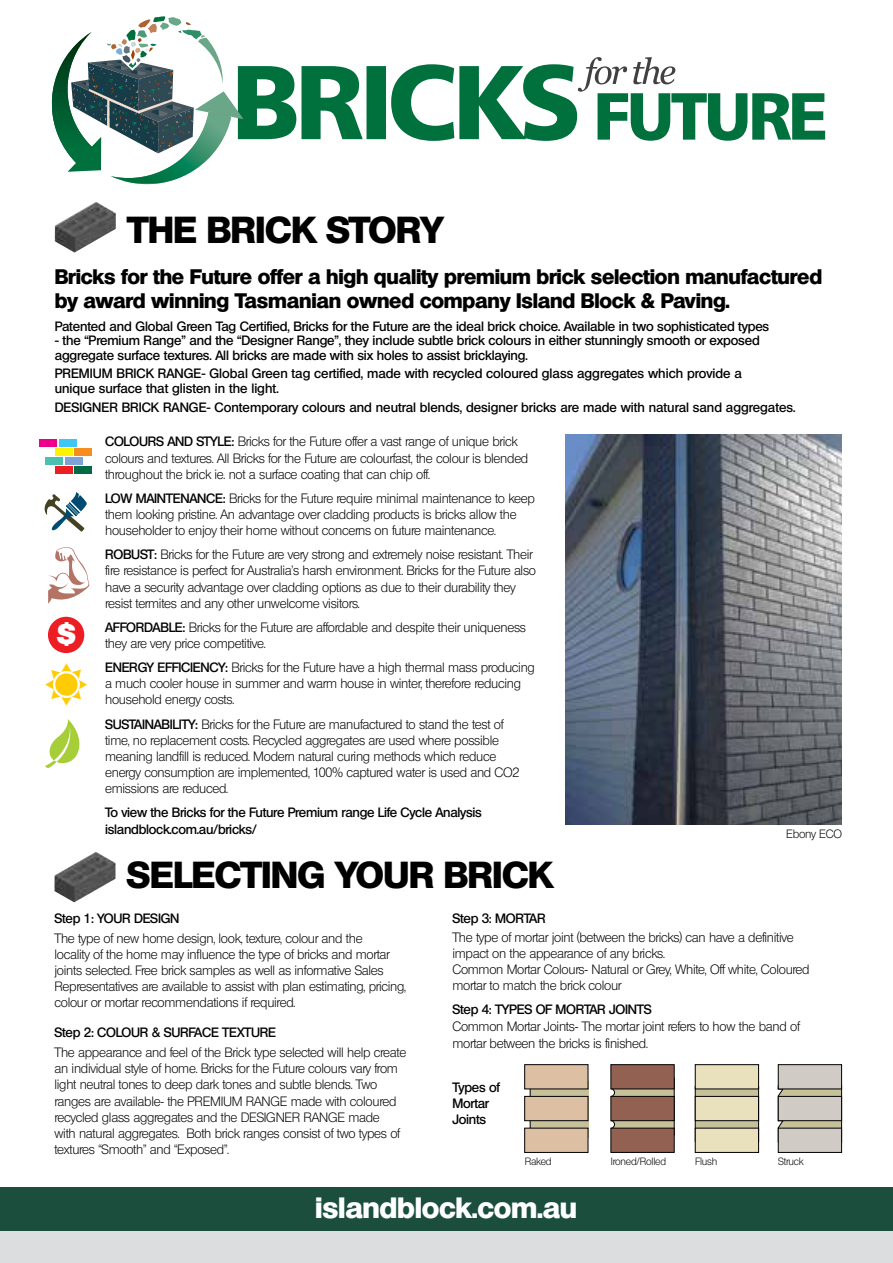
<style>
.page{position:relative;width:893px;height:1263px;background:#fff}
.page>*{position:absolute;margin:0;border:0;box-sizing:border-box;transform-origin:0 0}
.t1{font:800 36.45px "Olympia";letter-spacing:-.01em;color:#000}
.t2{font:800 28.5px "Olympia";letter-spacing:-.01em;color:#fff}
.t3{font:800 27.75px "Olympia";color:#fff}
.t4{font:800 20.4px/23.4px "Olympia";letter-spacing:-.01em;color:#000}
.t5{font:300 13.2px/16px "Olympia";letter-spacing:-.02em;color:#000}
.t6{font:600 13.2px/16px "Olympia";letter-spacing:-.01em;color:#000}
.t7{font:300 11.7px "Olympia";letter-spacing:-.02em;color:#000}
.t8{font:300 10.2px "Olympia";letter-spacing:-.02em;color:#000}
.s1{font-weight:600}
</style>
<div class="page">
<div style="left:0;top:1187px;width:893px;height:45px;background:#1b4e3c"></div>
<svg style="left:777px;top:1085px;width:65px;height:58px"></svg>
<div style="left:695px;top:1086px;width:64px;height:56px;background:linear-gradient(to right,#c6c19b,#c6c19b)"></div>
<hr style="left:695px;top:1086px;width:1px;height:56px;background:#000">
<svg style="left:611px;top:1089px;width:64px;height:39px"></svg>
<svg style="left:531px;top:1089px;width:57px;height:39px"></svg>
<hr style="left:530px;top:1079px;width:1px;height:57px;background:#000">
<svg style="left:51px;top:16px;width:774px;height:169px"></svg>
<img style="left:55px;top:202px;width:61px;height:51px">
<img style="left:566px;top:435px;width:276px;height:389px">
<img style="left:54px;top:851px;width:61px;height:51px">
<div style="left:524px;top:1128px;width:64px;height:25px;background:#ddbfa4;border:1px solid #000"></div>
<div style="left:524px;top:1096px;width:64px;height:25px;background:#ddbfa4;border:1px solid #000"></div>
<div style="left:524px;top:1064px;width:64px;height:25px;background:#ddbfa4;border:1px solid #000"></div>
<div style="left:610px;top:1128px;width:65px;height:25px;background:#926152;border:1px solid #000"></div>
<div style="left:610px;top:1096px;width:65px;height:25px;background:#926152;border:1px solid #000"></div>
<div style="left:610px;top:1064px;width:65px;height:25px;background:#926152;border:1px solid #000"></div>
<div style="left:695px;top:1128px;width:64px;height:25px;background:#e9e0be;border:1px solid #000"></div>
<div style="left:695px;top:1096px;width:64px;height:25px;background:#e9e0be;border:1px solid #000"></div>
<div style="left:695px;top:1064px;width:64px;height:25px;background:#e9e0be;border:1px solid #000"></div>
<div style="left:778px;top:1128px;width:64px;height:25px;background:#d1cbc5;border:1px solid #000"></div>
<div style="left:778px;top:1096px;width:64px;height:25px;background:#d1cbc5;border:1px solid #000"></div>
<div style="left:778px;top:1064px;width:64px;height:25px;background:#d1cbc5;border:1px solid #000"></div>
<hr style="left:758px;top:1086px;width:1px;height:56px;background:#000">
<div style="left:48px;top:617px;width:36px;height:36px;background:#ed1d24;border-radius:50%"></div>
<svg style="left:45px;top:719px;width:35px;height:49px"></svg>
<svg style="left:48px;top:547px;width:42px;height:57px"></svg>
<div style="left:39px;top:439px;width:18px;height:7px;background:#ec008c"></div>
<div style="left:59px;top:439px;width:17px;height:7px;background:#3ec7f4"></div>
<div style="left:55px;top:448px;width:17px;height:8px;background:#fff200"></div>
<div style="left:75px;top:448px;width:17px;height:8px;background:#f78d1e"></div>
<div style="left:45px;top:457px;width:18px;height:8px;background:#4ac0b2"></div>
<div style="left:65px;top:457px;width:17px;height:8px;background:#80a1d4"></div>
<svg style="left:45px;top:492px;width:42px;height:40px"></svg>
<div style="left:55px;top:467px;width:17px;height:7px;background:#ed1d24"></div>
<div style="left:75px;top:467px;width:17px;height:7px;background:#006b45"></div>
<div style="left:0;top:1231px;width:893px;height:32px;background:#dcddde"></div>
<svg style="left:55px;top:673px;width:23px;height:23px"></svg>
<h1 class="t1" style="left:127px;top:208px;width:318px">THE BRICK STORY</h1>
<h3 class="t4" style="left:55px;top:265px;width:769px">Bricks for the Future offer a high quality premium brick selection manufactured by award winning Tasmanian owned company Island Block &amp; Paving.</h3>
<p class="t6" style="left:55px;top:318px;width:716px">Patented and Global Green Tag Certified, Bricks for the Future are the ideal brick choice. Available in two sophisticated types</p>
<p class="t6" style="left:55px;top:333px;width:707px;line-height:14.5px">- the “Premium Range” and the “Designer Range”, they include subtle brick colours in either stunningly smooth or exposed aggregate surface textures. All bricks are made with six holes to assist bricklaying.</p>
<p class="t6" style="left:55px;top:366px;width:688px;line-height:14.5px">PREMIUM BRICK RANGE- Global Green tag certified, made with recycled coloured glass aggregates which provide a unique surface that glisten in the light.</p>
<p class="t6" style="left:55px;top:399px;width:742px">DESIGNER BRICK RANGE- Contemporary colours and neutral blends, designer bricks are made with natural sand aggregates.</p>
<h3 class="t3" style="left:57px;top:617px;width:20px">$</h3>
<p class="t5" style="left:105px;top:434px;width:425px"><span class="s1">COLOURS AND STYLE:</span> Bricks for the Future offer a vast range of unique brick colours and textures. All Bricks for the Future are colourfast, the colour is blended throughout the brick ie. not a surface coating that can chip off.</p>
<p class="t5" style="left:105px;top:490px;width:431px"><span class="s1">LOW MAINTENANCE:</span> Bricks for the Future require minimal maintenance to keep them looking pristine. An advantage over cladding products is bricks allow the householder to enjoy their home without concerns on future maintenance.</p>
<p class="t5" style="left:105px;top:547px;width:432px"><span class="s1">ROBUST:</span> Bricks for the Future are very strong and extremely noise resistant. Their fire resistance is perfect for Australia’s harsh environment. Bricks for the Future also have a security advantage over cladding options as due to their durability they resist termites and any other unwelcome visitors.</p>
<p class="t5" style="left:105px;top:619px;width:422px"><span class="s1">AFFORDABLE:</span> Bricks for the Future are affordable and despite their uniqueness they are very price competitive.</p>
<p class="t5" style="left:105px;top:660px;width:431px"><span class="s1">ENERGY EFFICIENCY:</span> Bricks for the Future have a high thermal mass producing a much cooler house in summer and warm house in winter, therefore reducing household energy costs.</p>
<p class="t5" style="left:105px;top:716px;width:416px"><span class="s1">SUSTAINABILITY:</span> Bricks for the Future are manufactured to stand the test of time, no replacement costs. Recycled aggregates are used where possible meaning landfill is reduced. Modern natural curing methods which reduce energy consumption are implemented, 100% captured water is used and CO2 emissions are reduced.</p>
<p class="t6" style="left:105px;top:805px;width:378px">To view the Bricks for the Future Premium range Life Cycle Analysis islandblock.com.au/bricks/</p>
<p class="t7" style="left:786px;top:827px;width:57px">Ebony ECO</p>
<h1 class="t1" style="left:127px;top:854px;width:428px">SELECTING YOUR BRICK</h1>
<p class="t6" style="left:54px;top:910px;width:127px">Step 1: YOUR DESIGN</p>
<p class="t5" style="left:54px;top:930px;width:353px">The type of new home design, look, texture, colour and the<br>locality of the home may influence the type of bricks and mortar joints selected. Free brick samples as well as informative Sales Representatives are available to assist with plan estimating, pricing, colour or mortar recommendations if required.</p>
<p class="t6" style="left:54px;top:1024px;width:223px">Step 2: COLOUR &amp; SURFACE TEXTURE</p>
<p class="t5" style="left:54px;top:1044px;width:353px">The appearance and feel of the Brick type selected will help create an individual style of home. Bricks for the Future colours vary from light neutral tones to deep dark tones and subtle blends. Two ranges are available- the PREMIUM RANGE made with coloured recycled glass aggregates and the DESIGNER RANGE made<br>with natural aggregates. Both brick ranges consist of two types of textures “Smooth” and “Exposed”.</p>
<p class="t6" style="left:452px;top:910px;width:95px">Step 3: MORTAR</p>
<p class="t5" style="left:452px;top:929px;width:359px">The type of mortar joint (between the bricks) can have a definitive impact on the appearance of any bricks.<br>Common Mortar Colours- Natural or Grey, White, Off white, Coloured mortar to match the brick colour</p>
<p class="t6" style="left:452px;top:1001px;width:201px">Step 4: TYPES OF MORTAR JOINTS</p>
<p class="t5" style="left:452px;top:1019px;width:349px">Common Mortar Joints- The mortar joint refers to how the band of mortar between the bricks is finished.</p>
<p class="t6" style="left:452px;top:1079px;width:49px">Types of<br>Mortar<br>Joints</p>
<p class="t8" style="left:525px;top:1155px;width:29px">Raked</p>
<p class="t8" style="left:611px;top:1155px;width:57px">Ironed/Rolled</p>
<p class="t8" style="left:695px;top:1155px;width:24px">Flush</p>
<p class="t8" style="left:778px;top:1155px;width:27px">Struck</p>
<h2 class="t2" style="left:315px;top:1191px;width:263px">islandblock.com.au</h2>
</div>
